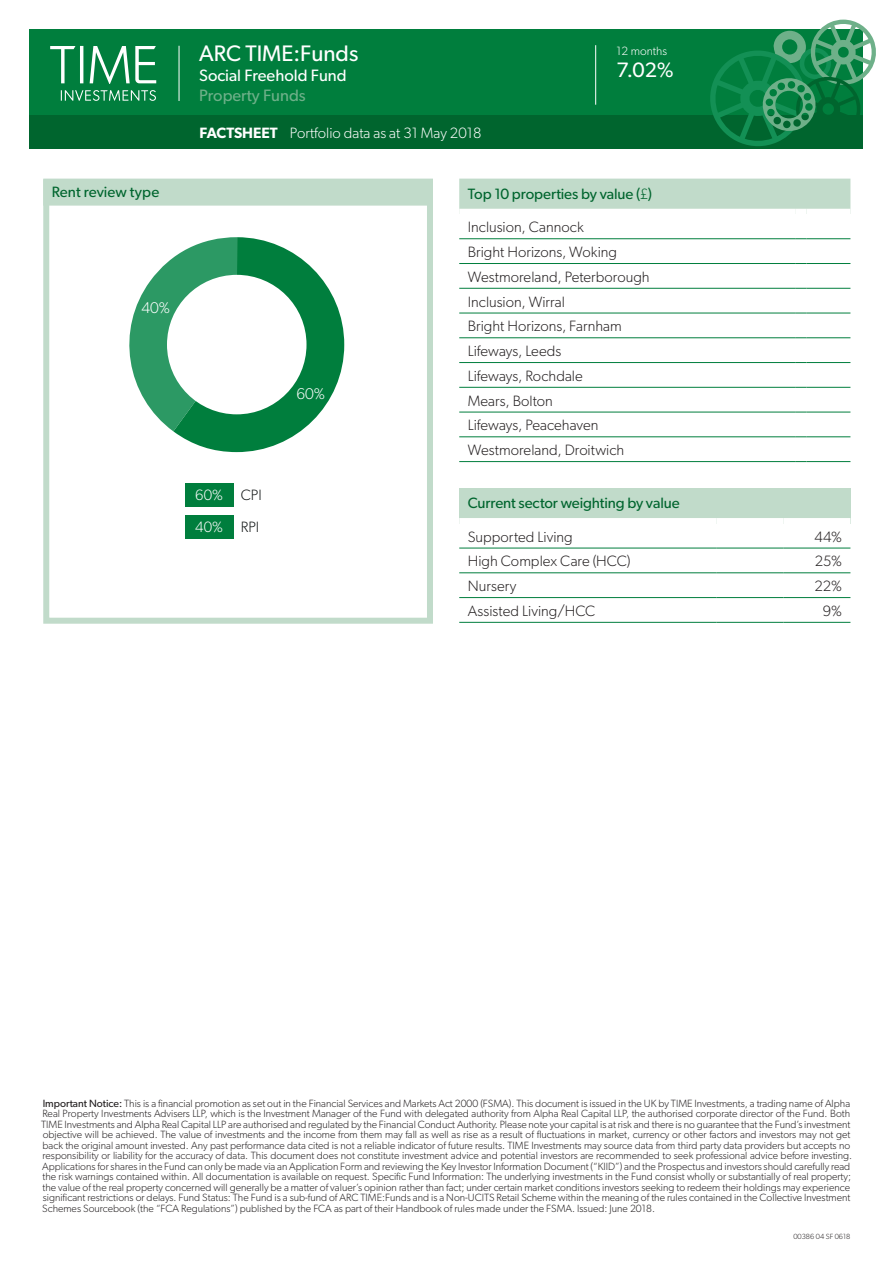
<style>
.page{position:relative;width:893px;height:1263px;background:#fff}
.page>*{position:absolute;margin:0;border:0;box-sizing:border-box;transform-origin:0 0}
.t1{font:22.5px "Gibson";color:#fff}
.t2{font:20.85px "Gibson";color:#fff}
.t3{font:16.5px "Gibson";color:#fff}
.t4{font:16.5px "Gibson";color:#6eb089}
.t5{font:300 15.6px "Gibson";color:#fff}
.Table_-_text{font:300 15px "Gibson";letter-spacing:.005em;color:#231f20}
.Table_-_Head_text{font:15px "Gibson";letter-spacing:-.005em;color:#00652e}
.t6{font:300 15px/32px "Gibson";color:#fff}
.Header_1_REV{font:15px "Gibson";letter-spacing:.005em;color:#00652e}
.t7{font:300 15px/32px "Gibson";color:#0f1313}
.t8{font:300 13.5px "Gibson";color:#231f20}
.t9{font:300 12px "Gibson";color:#fff}
.t10{font:300 10.5px/10.5px "Gibson";color:#231f20}
.t11{font:300 7.5px "Gibson";color:#231f20}
.s1{font-weight:600}
.s2{font-weight:300}
.s3{font-weight:400}
</style>
<div class="page">
<div style="left:30px;top:115px;width:833px;height:34px;background:#00652e"></div>
<div style="left:30px;top:30px;width:833px;height:85px;background:#007e3d"></div>
<hr style="left:179px;top:46px;width:1px;height:55px;background:#fff">
<svg style="left:51px;top:46px;width:105px;height:38px"></svg>
<svg style="left:60px;top:90px;width:96px;height:11px"></svg>
<svg style="left:704px;top:20px;width:172px;height:126px"></svg>
<hr style="left:595px;top:45px;width:1px;height:60px;background:#fff">
<div style="left:43px;top:179px;width:390px;height:445px;border:6px solid #c1dbca"></div>
<div style="left:459px;top:488px;width:391px;height:35px;background:#c1dbca"></div>
<div style="left:459px;top:518px;width:257px;height:10px;background:#fff"></div>
<div style="left:716px;top:518px;width:67px;height:10px;background:#fff"></div>
<div style="left:783px;top:518px;width:67px;height:10px;background:#fff"></div>
<hr style="left:459px;top:548px;width:257px;height:1px;background:#007e3d">
<hr style="left:459px;top:572px;width:257px;height:1px;background:#007e3d">
<hr style="left:459px;top:597px;width:257px;height:1px;background:#007e3d">
<hr style="left:459px;top:622px;width:257px;height:1px;background:#007e3d">
<hr style="left:716px;top:548px;width:67px;height:1px;background:#007e3d">
<hr style="left:783px;top:548px;width:67px;height:1px;background:#007e3d">
<hr style="left:716px;top:572px;width:67px;height:1px;background:#007e3d">
<hr style="left:783px;top:572px;width:67px;height:1px;background:#007e3d">
<hr style="left:716px;top:597px;width:67px;height:1px;background:#007e3d">
<hr style="left:783px;top:597px;width:67px;height:1px;background:#007e3d">
<hr style="left:716px;top:622px;width:67px;height:1px;background:#007e3d">
<hr style="left:783px;top:622px;width:67px;height:1px;background:#007e3d">
<div style="left:459px;top:179px;width:391px;height:30px;background:#c1dbca"></div>
<hr style="left:459px;top:238px;width:336px;height:1px;background:#007e3d">
<hr style="left:459px;top:263px;width:336px;height:1px;background:#007e3d">
<hr style="left:459px;top:288px;width:336px;height:1px;background:#007e3d">
<hr style="left:459px;top:313px;width:336px;height:1px;background:#007e3d">
<hr style="left:459px;top:337px;width:336px;height:1px;background:#007e3d">
<hr style="left:459px;top:362px;width:336px;height:1px;background:#007e3d">
<hr style="left:459px;top:387px;width:336px;height:1px;background:#007e3d">
<hr style="left:459px;top:412px;width:336px;height:1px;background:#007e3d">
<hr style="left:459px;top:437px;width:336px;height:1px;background:#007e3d">
<hr style="left:459px;top:461px;width:336px;height:1px;background:#007e3d">
<hr style="left:806px;top:238px;width:44px;height:1px;background:#007e3d">
<hr style="left:806px;top:263px;width:44px;height:1px;background:#007e3d">
<hr style="left:806px;top:288px;width:44px;height:1px;background:#007e3d">
<hr style="left:806px;top:313px;width:44px;height:1px;background:#007e3d">
<hr style="left:806px;top:337px;width:44px;height:1px;background:#007e3d">
<hr style="left:806px;top:362px;width:44px;height:1px;background:#007e3d">
<hr style="left:806px;top:387px;width:44px;height:1px;background:#007e3d">
<hr style="left:806px;top:412px;width:44px;height:1px;background:#007e3d">
<hr style="left:806px;top:437px;width:44px;height:1px;background:#007e3d">
<hr style="left:806px;top:461px;width:44px;height:1px;background:#007e3d">
<svg style="left:129px;top:237px;width:215px;height:215px"></svg>
<div style="left:167px;top:275px;width:139px;height:139px;background:#fff;border-radius:50%"></div>
<div style="left:185px;top:483px;width:49px;height:23px;background:#007e3d"></div>
<div style="left:185px;top:515px;width:49px;height:23px;background:#007e3d"></div>
<div style="left:43px;top:179px;width:390px;height:27px;background:#c1dbca"></div>
<p class="Header_1_REV" style="left:52px;top:183px;width:109px">Rent review type</p>
<p class="t5" style="left:142px;top:298px;width:30px">40%</p>
<h1 class="t1" style="left:199px;top:40px;width:161px">ARC TIME:Funds</h1>
<h3 class="t3" style="left:199px;top:66px;width:149px">Social Freehold Fund</h3>
<h3 class="t4" style="left:199px;top:85px;width:108px">Property Funds</h3>
<p class="t6" style="left:200px;top:116px;width:283px"><span class="s1">FACTSHEET</span> Portfolio data as at 31 May 2018</p>
<p class="t9" style="left:617px;top:43px;width:52px">12 months</p>
<h2 class="t2" style="left:617px;top:58px;width:58px">7.02%</h2>
<p class="t6" style="left:195px;top:478px;width:29px">60%<br>40%</p>
<p class="t7" style="left:241px;top:478px;width:22px">CPI<br>RPI</p>
<p class="t5" style="left:297px;top:384px;width:30px">60%</p>
<p class="Table_-_Head_text" style="left:468px;top:185px;width:186px">Top 10 properties by value (<span class="s2">£</span>)</p>
<p class="Table_-_text" style="left:468px;top:218px;width:117px">Inclusion, Cannock</p>
<p class="Table_-_text" style="left:468px;top:243px;width:151px">Bright Horizons, Woking</p>
<p class="Table_-_text" style="left:468px;top:268px;width:183px">Westmoreland, Peterborough</p>
<p class="Table_-_text" style="left:468px;top:292px;width:99px">Inclusion, Wirral</p>
<p class="Table_-_text" style="left:468px;top:317px;width:156px">Bright Horizons, Farnham</p>
<p class="Table_-_text" style="left:468px;top:342px;width:95px">Lifeways, Leeds</p>
<p class="Table_-_text" style="left:468px;top:367px;width:117px">Lifeways, Rochdale</p>
<p class="Table_-_text" style="left:468px;top:391px;width:87px">Mears, Bolton</p>
<p class="Table_-_text" style="left:468px;top:416px;width:132px">Lifeways, Peacehaven</p>
<p class="Table_-_text" style="left:468px;top:441px;width:158px">Westmoreland, Droitwich</p>
<p class="t8" style="left:536px;top:294px;width:17px">80</p>
<p class="t8" style="left:536px;top:420px;width:17px">40</p>
<p class="Table_-_Head_text" style="left:468px;top:494px;width:214px">Current sector weighting by value</p>
<p class="Table_-_text" style="left:468px;top:527px;width:107px">Supported Living</p>
<p class="Table_-_text" style="left:814px;top:527px;width:29px">44%</p>
<p class="Table_-_text" style="left:468px;top:552px;width:164px">High Complex Care (HCC)</p>
<p class="Table_-_text" style="left:815px;top:552px;width:29px">25%</p>
<p class="Table_-_text" style="left:468px;top:577px;width:50px">Nursery</p>
<p class="Table_-_text" style="left:814px;top:577px;width:29px">22%</p>
<p class="Table_-_text" style="left:468px;top:602px;width:129px">Assisted Living/HCC</p>
<p class="Table_-_text" style="left:823px;top:602px;width:21px">9%</p>
<p class="t10" style="left:41px;top:1098px;width:812px"><span class="s3">Important Notice:</span> This is a financial promotion as set out in the Financial Services and Markets Act 2000 (FSMA). This document is issued in the UK by TIME Investments, a trading name of Alpha Real Property Investments Advisers LLP, which is the Investment Manager of the Fund with delegated authority from Alpha Real Capital LLP, the authorised corporate director of the Fund. Both TIME Investments and Alpha Real Capital LLP are authorised and regulated by the Financial Conduct Authority. Please note your capital is at risk and there is no guarantee that the Fund’s investment objective will be achieved. The value of investments and the income from them may fall as well as rise as a result of fluctuations in market, currency or other factors and investors may not get back the original amount invested. Any past performance data cited is not a reliable indicator of future results. TIME Investments may source data from third party data providers but accepts no responsibility or liability for the accuracy of data. This document does not constitute investment advice and potential investors are recommended to seek professional advice before investing.<br>Applications for shares in the Fund can only be made via an Application Form and reviewing the Key Investor Information Document (“KIID”) and the Prospectus and investors should carefully read the risk warnings contained within. All documentation is available on request. Specific Fund Information: The underlying investments in the Fund consist wholly or substantially of real property; the value of the real property concerned will generally be a matter of valuer’s opinion rather than fact; under certain market conditions investors seeking to redeem their holdings may experience significant restrictions or delays. Fund Status: The Fund is a sub-fund of ARC TIME:Funds and is a Non‑UCITS Retail Scheme within the meaning of the rules contained in the Collective Investment Schemes Sourcebook (the “FCA Regulations”) published by the FCA as part of their Handbook of rules made under the FSMA. Issued: June 2018.</p>
<p class="t11" style="left:793px;top:1232px;width:59px">00386 04 SF 0618</p>
</div>
